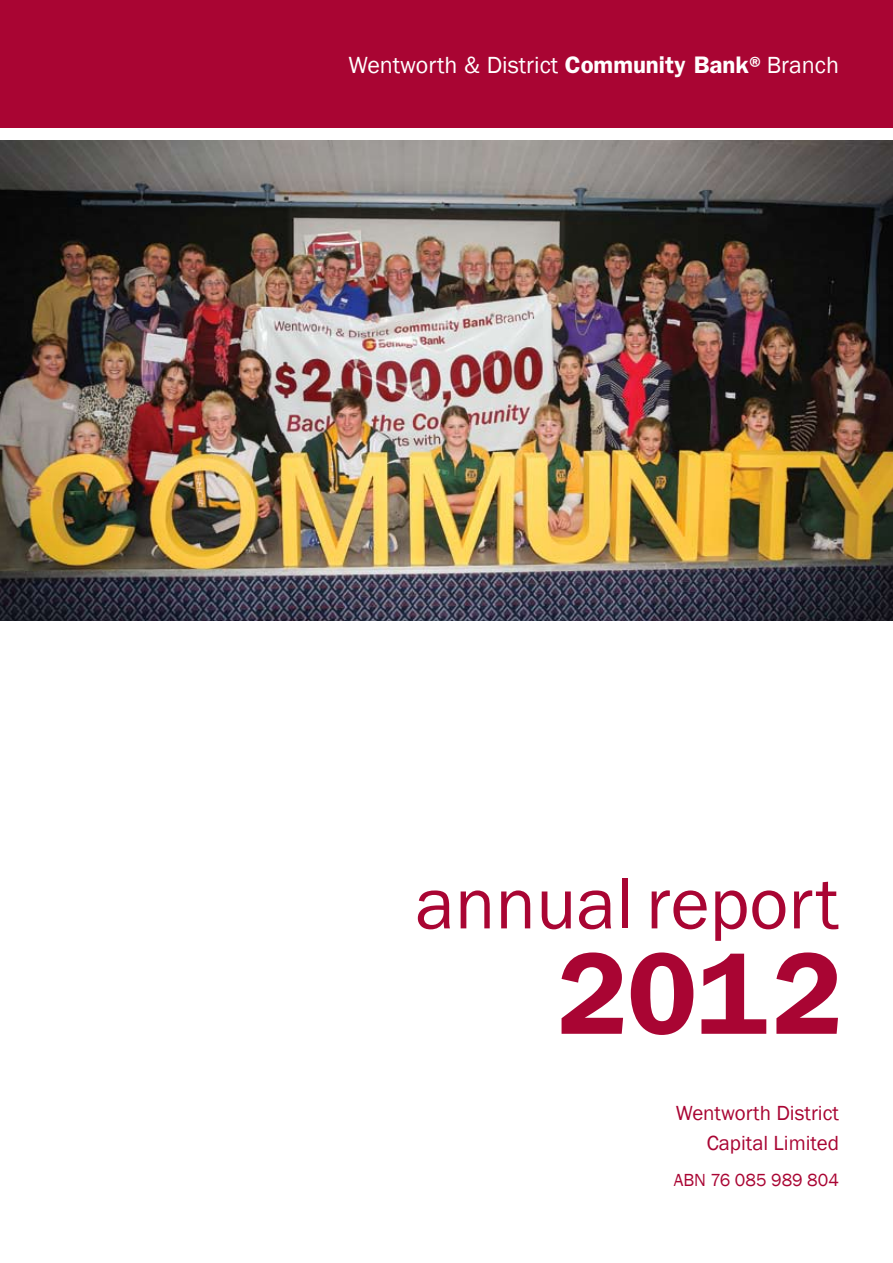
<style>
.page{position:relative;width:893px;height:1263px;background:#fff}
.page>*{position:absolute;margin:0;border:0;box-sizing:border-box;transform-origin:0 0}
.t1{font:600 116.85px "Franklin Gothic";color:#a90533}
.t2{font:74.85px "Franklin Gothic";color:#a90533}
.t3{font:24px "Franklin Gothic";color:#fff}
.t4{font:21px/30px "Franklin Gothic";color:#a90533;text-align:right}
.t5{font:18px "Franklin Gothic";color:#a90533}
.s1{font-weight:600}
</style>
<div class="page">
<div style="left:0;top:0;width:893px;height:128px;background:#a90533"></div>
<img style="left:0;top:140px;width:893px;height:480px">
<p class="t3" style="left:348px;top:50px;width:492px">Wentworth &amp; District <span class="s1">Community Bank®</span>Branch</p>
<h2 class="t2" style="left:415px;top:857px;width:425px">annual report</h2>
<h1 class="t1" style="left:557px;top:925px;width:286px">2012</h1>
<p class="t4" style="left:676px;top:1099px;width:165px">Wentworth District<br>Capital Limited</p>
<p class="t5" style="left:674px;top:1169px;width:167px">ABN 76 085 989 804</p>
</div>
